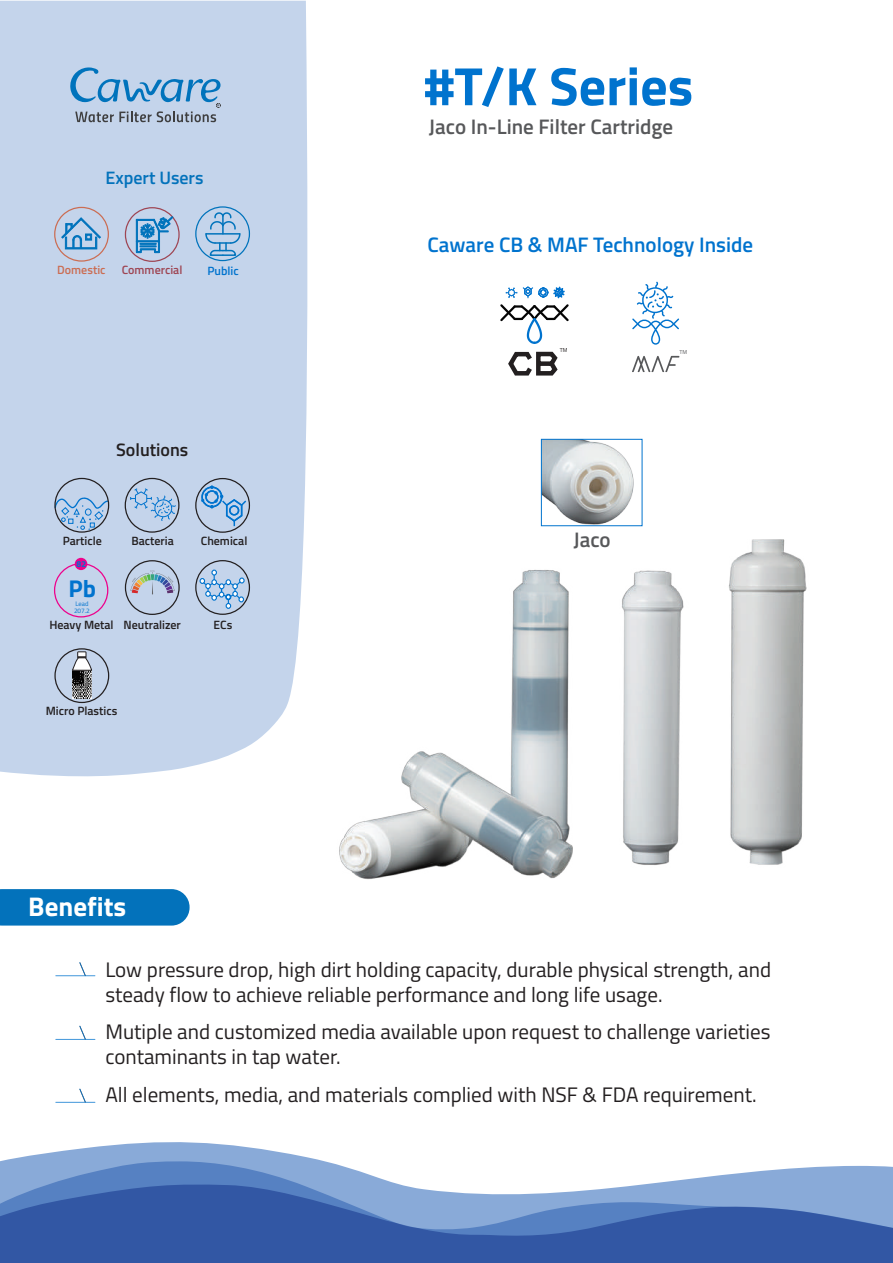
<style>
.page{position:relative;width:893px;height:1263px;background:#fff}
.page>*{position:absolute;margin:0;border:0;box-sizing:border-box;transform-origin:0 0}
.t1{font:700 54px "Titillium";color:#0073ce}
.t2{font:700 27px "Titillium";color:#fff}
.t3{font:700 24.3px "Titillium";color:#0073ce}
.t4{font:21px/25.2px "Titillium";color:#231f20}
.t5{font:600 21px "Titillium";color:#57585a}
.t6{font:600 21px "Titillium";color:#0073ce}
.t7{font:600 18px "Titillium";color:#0372bb}
.t8{font:600 18px "Titillium";color:#231f20}
.t9{font:600 12px "Titillium";color:#231f20}
.t10{font:600 12px "Titillium";color:#9e4553}
.t11{font:600 12px "Titillium";color:#cb6d53}
.t12{font:600 12px "Titillium";color:#0073ce}
.t13{font:700 8.7px "Titillium";color:#0073ce}
.t14{font:6.45px/7.4px "Titillium";color:#0073ce}
.t15{font:5.7px "Titillium";color:#231f20}
.t16{font:5.7px "Titillium";color:#57585a}
</style>
<div class="page">
<div style="left:0;top:889px;width:190px;height:36px;background:#0372bb"></div>
<div style="left:0;top:1px;width:307px;height:775px;background:#c4d4eb"></div>
<svg style="left:70px;top:67px;width:151px;height:55px;background:#9cbbd8"></svg>
<svg style="left:1px;top:1142px;width:322px;height:19px;fill:#89aad8"></svg>
<svg style="left:0;top:1161px;width:893px;height:102px;background:#6484bf"></svg>
<svg style="left:54px;top:207px;width:55px;height:55px;background:#abc0da"></svg>
<svg style="left:125px;top:207px;width:55px;height:55px;background:#99b6d6"></svg>
<svg style="left:125px;top:478px;width:54px;height:55px;background:#abc0da"></svg>
<div style="left:54px;top:563px;width:54px;height:54px;border:1px solid #ed028c;border-radius:50%"></div>
<div style="left:75px;top:558px;width:12px;height:12px;background:#ed028c;border-radius:50%"></div>
<svg style="left:195px;top:206px;width:55px;height:55px;background:#a0c2e2"></svg>
<svg style="left:54px;top:478px;width:55px;height:55px;background:#a8bfda"></svg>
<svg style="left:195px;top:478px;width:55px;height:55px;background:#a0bbd9"></svg>
<svg style="left:55px;top:975px;width:40px;height:1px"></svg>
<svg style="left:79px;top:962px;width:7px;height:14px"></svg>
<svg style="left:55px;top:1038px;width:40px;height:2px"></svg>
<svg style="left:79px;top:1025px;width:7px;height:15px"></svg>
<svg style="left:55px;top:1088px;width:40px;height:15px"></svg>
<img style="left:339px;top:464px;width:468px;height:416px">
<img style="left:541px;top:439px;width:102px;height:91px">
<div style="left:541px;top:439px;width:101px;height:87px;border:1px solid #0073ce"></div>
<svg style="left:125px;top:560px;width:55px;height:55px;background:#b1bed0"></svg>
<svg style="left:195px;top:560px;width:55px;height:55px;background:#a7bfda"></svg>
<svg style="left:54px;top:648px;width:55px;height:55px;background:#a4aebe"></svg>
<svg style="left:500px;top:286px;width:69px;height:90px"></svg>
<svg style="left:632px;top:282px;width:47px;height:63px"></svg>
<svg style="left:632px;top:356px;width:47px;height:16px"></svg>
<p class="t7" style="left:105px;top:164px;width:100px">Expert Users</p>
<p class="t11" style="left:57px;top:261px;width:50px">Domestic</p>
<p class="t10" style="left:122px;top:261px;width:62px">Commercial</p>
<p class="t12" style="left:207px;top:262px;width:33px">Public</p>
<p class="t8" style="left:116px;top:436px;width:74px">Solutions</p>
<p class="t9" style="left:63px;top:532px;width:41px">Particle</p>
<p class="t9" style="left:201px;top:532px;width:48px">Chemical</p>
<p class="t9" style="left:131px;top:532px;width:44px">Bacteria</p>
<p class="t13" style="left:77px;top:557px;width:11px">82</p>
<p class="t3" style="left:68px;top:570px;width:29px">Pb</p>
<p class="t14" style="left:74px;top:599px;width:17px">Lead<br>207.2</p>
<p class="t9" style="left:49px;top:616px;width:66px">Heavy Metal</p>
<p class="t9" style="left:124px;top:616px;width:59px">Neutralizer</p>
<p class="t9" style="left:46px;top:702px;width:73px">Micro Plastics</p>
<p class="t9" style="left:214px;top:615px;width:20px">ECs</p>
<p class="t2" style="left:28px;top:886px;width:100px">Benefits</p>
<h1 class="t1" style="left:424px;top:45px;width:271px">#T/K Series</h1>
<p class="t5" style="left:429px;top:111px;width:246px">Jaco In-Line Filter Cartridge</p>
<p class="t6" style="left:427px;top:229px;width:327px">Caware CB &amp; MAF Technology Inside</p>
<p class="t15" style="left:560px;top:346px;width:9px">TM</p>
<p class="t16" style="left:679px;top:348px;width:9px">TM</p>
<p class="t5" style="left:574px;top:524px;width:39px">Jaco</p>
<p class="t4" style="left:105px;top:956px;width:667px">Low pressure drop, high dirt holding capacity, durable physical strength, and steady flow to achieve reliable performance and long life usage.</p>
<p class="t4" style="left:105px;top:1018px;width:667px">Mutiple and customized media available upon request to challenge varieties contaminants in tap water.</p>
<p class="t4" style="left:105px;top:1081px;width:653px">All elements, media, and materials complied with NSF &amp; FDA requirement.</p>
</div>
